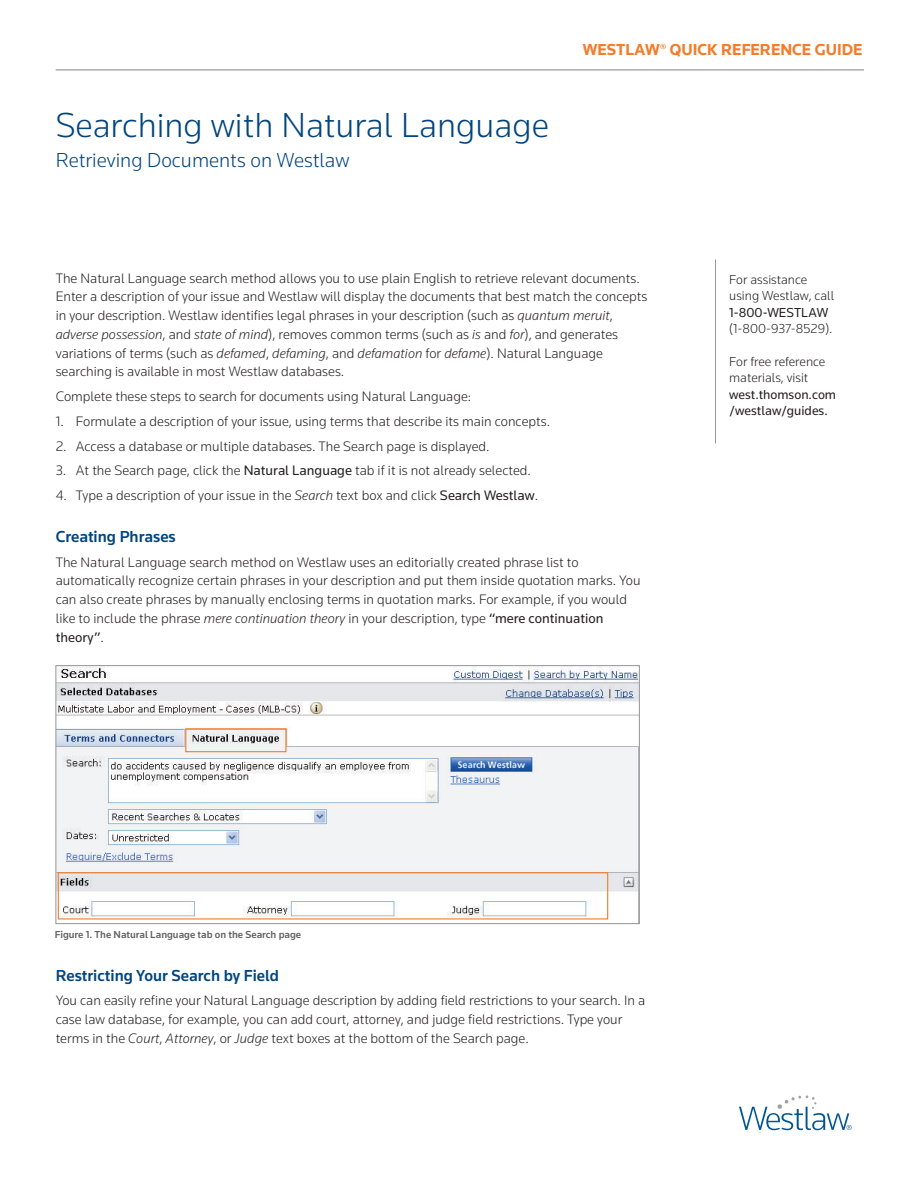
<style>
.page{position:relative;width:918px;height:1188px;background:#fff}
.page>*{position:absolute;margin:0;border:0;box-sizing:border-box;transform-origin:0 0}
.t1{font:300 36px "Knowledge";color:#01457f}
.t2{font:300 21px "Knowledge";color:#01457f}
.t3{font:500 16.5px "Knowledge";color:#01457f}
.t4{font:700 16.5px "Knowledge";color:#f47b2a}
.t5{font:300 14.25px/18.8px "Knowledge";color:#231f20}
.t6{font:300 13.5px/16.5px "Knowledge";color:#231f20}
.t7{font:13.5px/16.5px "Knowledge";color:#231f20}
.t8{font:500 10.5px "Knowledge";color:#636366}
.s1{font-style:italic}
.s2{font-weight:400}
</style>
<div class="page">
<svg style="left:739px;top:1095px;width:113px;height:35px"></svg>
<hr style="left:715px;top:260px;width:1px;height:183px;background:#939598">
<hr style="left:56px;top:70px;width:808px;height:1px;background:#808285">
<img style="left:58px;top:667px;width:580px;height:253px">
<div style="left:56px;top:665px;width:584px;height:259px;border:1px solid #939598"></div>
<div style="left:185px;top:728px;width:101px;height:24px;border:1px solid #f47b2a"></div>
<div style="left:58px;top:872px;width:550px;height:48px;border:1px solid #f47b2a"></div>
<h1 class="t1" style="left:56px;top:110px;width:495px">Searching with Natural Language</h1>
<h2 class="t2" style="left:56px;top:152px;width:295px">Retrieving Documents on Westlaw</h2>
<p class="t4" style="left:583px;top:39px;width:281px">WESTLAW<sup>®</sup> QUICK REFERENCE GUIDE</p>
<p class="t5" style="left:56px;top:269px;width:593px">The Natural Language search method allows you to use plain English to retrieve relevant documents.<br>Enter a description of your issue and Westlaw will display the documents that best match the concepts in your description. Westlaw identifies legal phrases in your description (such as <span class="s1">quantum meruit</span>, <span class="s1">adverse possession</span>, and <span class="s1">state of mind</span>), removes common terms (such as <span class="s1">is</span> and <span class="s1">for</span>), and generates variations of terms (such as <span class="s1">defamed</span>, <span class="s1">defaming</span>, and <span class="s1">defamation</span> for <span class="s1">defame</span>). Natural Language searching is available in most Westlaw databases.</p>
<p class="t5" style="left:56px;top:388px;width:417px">Complete these steps to search for documents using Natural Language:</p>
<p class="t5" style="left:56px;top:412px;width:496px">1. Formulate a description of your issue, using terms that describe its main concepts.</p>
<p class="t5" style="left:56px;top:437px;width:435px">2. Access a database or multiple databases. The Search page is displayed.</p>
<p class="t5" style="left:56px;top:462px;width:477px">3. At the Search page, click the <span class="s2">Natural Language</span> tab if it is not already selected.</p>
<p class="t5" style="left:56px;top:487px;width:484px">4. Type a description of your issue in the <span class="s1">Search</span> text box and click <span class="s2">Search Westlaw</span>.</p>
<p class="t3" style="left:56px;top:531px;width:122px">Creating Phrases</p>
<p class="t5" style="left:56px;top:553px;width:586px">The Natural Language search method on Westlaw uses an editorially created phrase list to automatically recognize certain phrases in your description and put them inside quotation marks. You can also create phrases by manually enclosing terms in quotation marks. For example, if you would like to include the phrase <span class="s1">mere continuation theory</span> in your description, type <span class="s2">“mere continuation theory”</span>.</p>
<p class="t6" style="left:729px;top:271px;width:106px">For assistance using Westlaw, call</p>
<p class="t7" style="left:729px;top:304px;width:101px">1-800-WESTLAW</p>
<p class="t6" style="left:729px;top:321px;width:105px">(1-800-937-8529).</p>
<p class="t6" style="left:729px;top:354px;width:98px">For free reference materials, visit</p>
<p class="t7" style="left:729px;top:387px;width:108px">west.thomson.com /westlaw/guides.</p>
<p class="t8" style="left:55px;top:931px;width:248px">Figure 1. The Natural Language tab on the Search page</p>
<p class="t3" style="left:56px;top:969px;width:225px">Restricting Your Search by Field</p>
<p class="t5" style="left:56px;top:992px;width:591px">You can easily refine your Natural Language description by adding field restrictions to your search. In a case law database, for example, you can add court, attorney, and judge field restrictions. Type your terms in the <span class="s1">Court</span>, <span class="s1">Attorney</span>, or <span class="s1">Judge</span> text boxes at the bottom of the Search page.</p>
</div>
